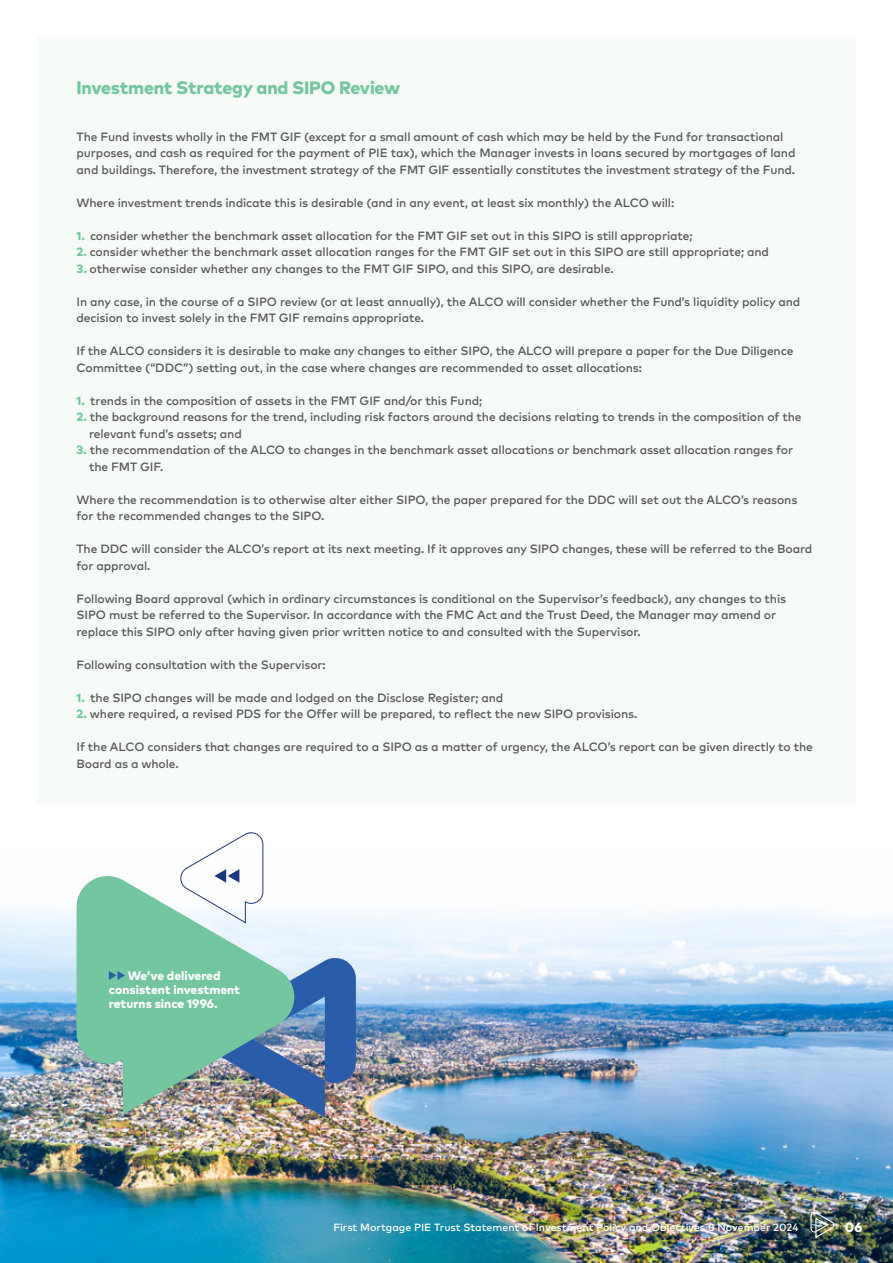
<style>
.page{position:relative;width:893px;height:1263px;background:#fff}
.page>*{position:absolute;margin:0;border:0;box-sizing:border-box;transform-origin:0 0}
.t1{font:800 18px "Mark OT";letter-spacing:-.01em;color:#73c69f}
.t2{font:800 13.5px "Mark OT";color:#fff}
.t3{font:800 12.3px/14px "Mark OT";color:#fff}
.t4{font:12px/16.5px "Mark OT Medium";letter-spacing:-.01em;color:#58595b}
.t5{font:10.5px "Mark OT Medium";color:#fff}
.s1{font-family:"Mark OT";font-weight:800;color:#73c69f}
</style>
<div class="page">
<img style="left:0;top:902px;width:893px;height:361px">
<img style="left:207px;top:953px;width:149px;height:164px">
<img style="left:77px;top:876px;width:222px;height:238px">
<svg style="left:109px;top:971px;width:16px;height:9px"></svg>
<svg style="left:178px;top:832px;width:86px;height:92px"></svg>
<div style="left:37px;top:37px;width:818px;height:767px;background:#f7fbf7"></div>
<svg style="left:810px;top:1212px;width:24px;height:26px"></svg>
<h1 class="t1" style="left:77px;top:76px;width:325px">Investment Strategy and SIPO Review</h1>
<p class="t4" style="left:77px;top:128px;width:720px">The Fund invests wholly in the FMT GIF (except for a small amount of cash which may be held by the Fund for transactional purposes, and cash as required for the payment of PIE tax), which the Manager invests in loans secured by mortgages of land and buildings. Therefore, the investment strategy of the FMT GIF essentially constitutes the investment strategy of the Fund.</p>
<p class="t4" style="left:77px;top:194px;width:599px">Where investment trends indicate this is desirable (and in any event, at least six monthly) the ALCO will:</p>
<p class="t4" style="left:77px;top:227px;width:617px"><span class="s1">1.</span> consider whether the benchmark asset allocation for the FMT GIF set out in this SIPO is still appropriate;</p>
<p class="t4" style="left:77px;top:243px;width:694px"><span class="s1">2.</span> consider whether the benchmark asset allocation ranges for the FMT GIF set out in this SIPO are still appropriate; and</p>
<p class="t4" style="left:77px;top:260px;width:539px"><span class="s1">3.</span> otherwise consider whether any changes to the FMT GIF SIPO, and this SIPO, are desirable.</p>
<p class="t4" style="left:77px;top:293px;width:725px">In any case, in the course of a SIPO review (or at least annually), the ALCO will consider whether the Fund’s liquidity policy and decision to invest solely in the FMT GIF remains appropriate.</p>
<p class="t4" style="left:77px;top:342px;width:718px">If the ALCO considers it is desirable to make any changes to either SIPO, the ALCO will prepare a paper for the Due Diligence<br>Committee (“DDC”) setting out, in the case where changes are recommended to asset allocations:</p>
<p class="t4" style="left:77px;top:392px;width:407px"><span class="s1">1.</span> trends in the composition of assets in the FMT GIF and/or this Fund;</p>
<p class="t4" style="left:89px;top:408px;width:714px;text-indent:-12px"><span class="s1">2.</span> the background reasons for the trend, including risk factors around the decisions relating to trends in the composition of the relevant fund’s assets; and</p>
<p class="t4" style="left:89px;top:441px;width:706px;text-indent:-12px"><span class="s1">3.</span> the recommendation of the ALCO to changes in the benchmark asset allocations or benchmark asset allocation ranges for the FMT GIF.</p>
<p class="t4" style="left:77px;top:491px;width:722px">Where the recommendation is to otherwise alter either SIPO, the paper prepared for the DDC will set out the ALCO’s reasons for the recommended changes to the SIPO.</p>
<p class="t4" style="left:77px;top:540px;width:737px">The DDC will consider the ALCO’s report at its next meeting. If it approves any SIPO changes, these will be referred to the Board for approval.</p>
<p class="t4" style="left:77px;top:590px;width:711px">Following Board approval (which in ordinary circumstances is conditional on the Supervisor’s feedback), any changes to this<br>SIPO must be referred to the Supervisor. In accordance with the FMC Act and the Trust Deed, the Manager may amend or replace this SIPO only after having given prior written notice to and consulted with the Supervisor.</p>
<p class="t4" style="left:77px;top:656px;width:251px">Following consultation with the Supervisor:</p>
<p class="t4" style="left:77px;top:689px;width:428px"><span class="s1">1.</span> the SIPO changes will be made and lodged on the Disclose Register; and</p>
<p class="t4" style="left:77px;top:705px;width:562px"><span class="s1">2.</span> where required, a revised PDS for the Offer will be prepared, to reflect the new SIPO provisions.</p>
<p class="t4" style="left:77px;top:738px;width:738px">If the ALCO considers that changes are required to a SIPO as a matter of urgency, the ALCO’s report can be given directly to the<br>Board as a whole.</p>
<p class="t3" style="left:109px;top:968px;width:133px;text-indent:19px">We’ve delivered consistent investment returns since 1996.</p>
<p class="t5" style="left:333px;top:1220px;width:467px">First Mortgage PIE Trust Statement of Investment Policy and Objectives 8 November 2024</p>
<p class="t2" style="left:845px;top:1218px;width:19px">06</p>
</div>
